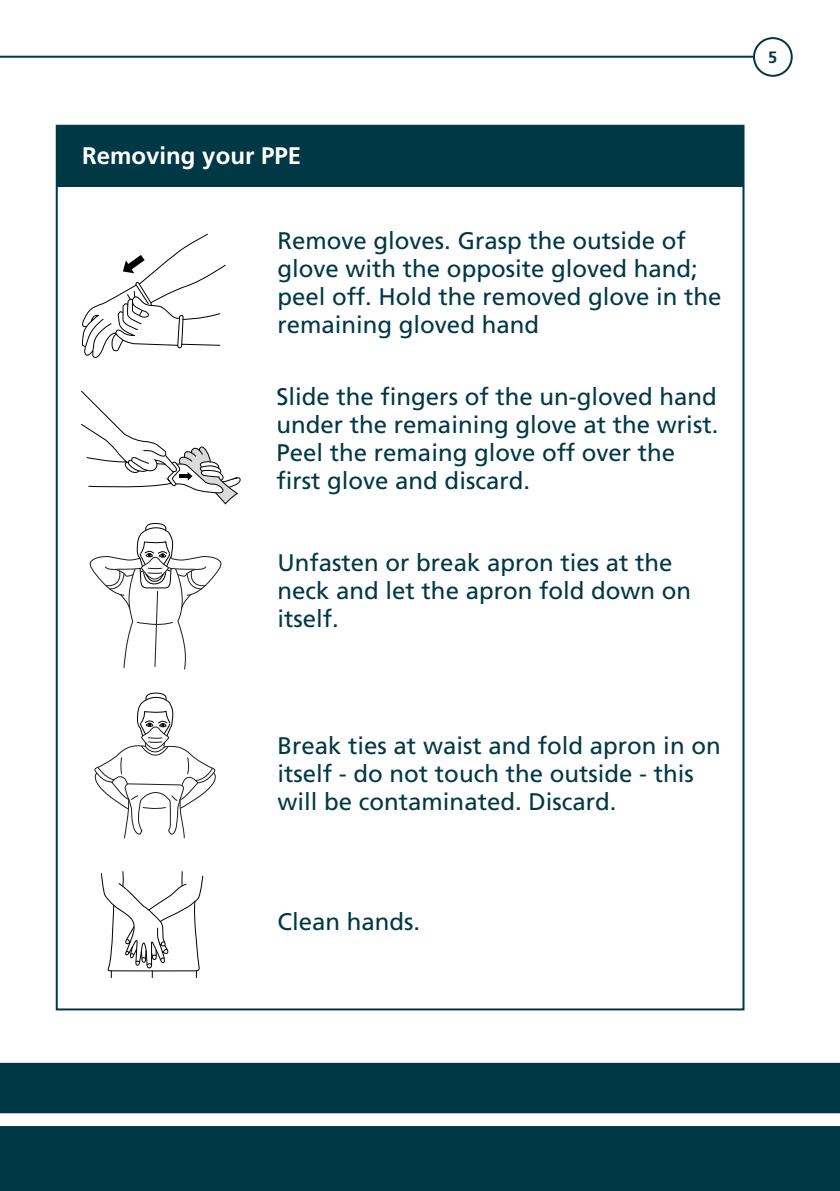
<style>
.page{position:relative;width:840px;height:1191px;background:#fff}
.page>*{position:absolute;margin:0;border:0;box-sizing:border-box;transform-origin:0 0}
.t1{font:24px/28px "Frutiger";color:#003846}
.t2{font:700 24px "Frutiger";color:#fff}
.t3{font:700 16.4px "Frutiger";color:#003846}
</style>
<div class="page">
<svg style="left:0;top:992px;width:839px;height:199px;fill:#003846"></svg>
<hr style="left:0;top:56px;width:791px;height:2px;background:#003846">
<div style="left:753px;top:38px;width:38px;height:38px;background:#fff;border-radius:50%"></div>
<div style="left:752px;top:37px;width:40px;height:40px;border:2px solid #003846;border-radius:50%"></div>
<svg style="left:0;top:1113px;width:839px;height:13px"></svg>
<div style="left:57px;top:126px;width:686px;height:61px;background:#003846"></div>
<svg style="left:81px;top:233px;width:145px;height:125px"></svg>
<svg style="left:81px;top:390px;width:160px;height:115px"></svg>
<svg style="left:89px;top:523px;width:133px;height:147px"></svg>
<svg style="left:101px;top:871px;width:102px;height:106px"></svg>
<svg style="left:94px;top:692px;width:122px;height:147px"></svg>
<p class="t2" style="left:82px;top:141px;width:220px">Removing your PPE</p>
<p class="t1" style="left:277px;top:226px;width:445px">Remove gloves. Grasp the outside of glove with the opposite gloved hand; peel off. Hold the removed glove in the remaining gloved hand</p>
<p class="t1" style="left:276px;top:383px;width:443px">Slide the fingers of the un-gloved hand under the remaining glove at the wrist.<br>Peel the remaing glove off over the first glove and discard.</p>
<p class="t1" style="left:277px;top:548px;width:415px">Unfasten or break apron ties at the neck and let the apron fold down on itself.</p>
<p class="t1" style="left:277px;top:731px;width:444px">Break ties at waist and fold apron in on itself - do not touch the outside - this will be contaminated. Discard.</p>
<p class="t1" style="left:277px;top:907px;width:144px">Clean hands.</p>
<p class="t3" style="left:767px;top:48px;width:11px">5</p>
</div>
